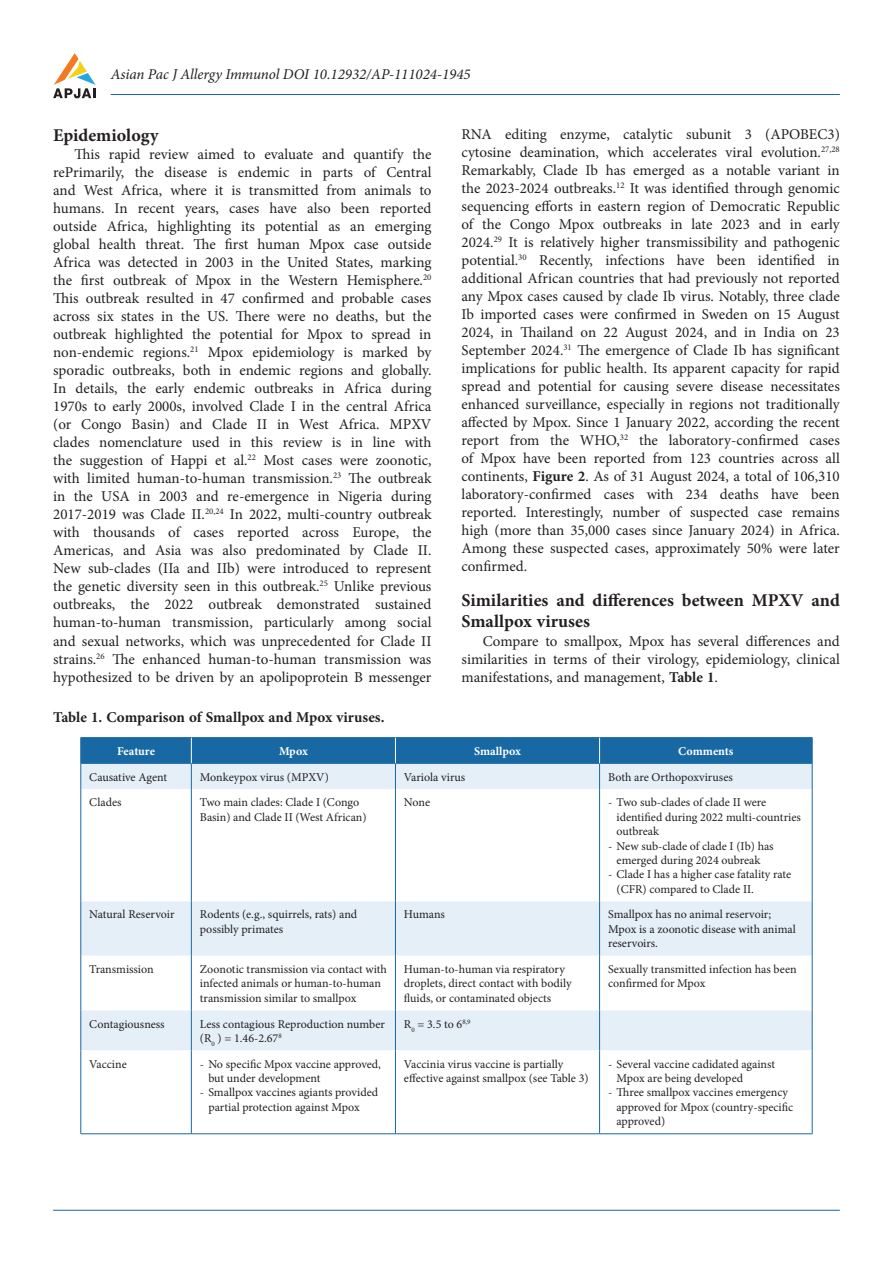
<style>
.page{position:relative;width:893px;height:1263px;background:#fff}
.page>*{position:absolute;margin:0;border:0;box-sizing:border-box;transform-origin:0 0}
.t1{font:700 18px/21.6px "Minion Pro";color:#231f20}
.t2{font:15px/18px "Minion Pro";color:#231f20;text-align:justify}
.t3{font:italic 15px "Minion Pro";color:#231f20}
.t4{font:700 15px "Minion Pro";color:#231f20}
.t5{font:12px/14.4px "Minion Pro";color:#231f20}
.t6{font:700 12px "Minion Pro";letter-spacing:-.005em;color:#fff}
.s1{font-weight:700}
</style>
<div class="page">
<svg style="left:53px;top:53px;width:43px;height:45px"></svg>
<hr style="left:53px;top:1210px;width:787px;height:1px;background:#1868a4">
<hr style="left:111px;top:94px;width:729px;height:1px;background:#1868a4">
<svg style="left:82px;top:789px;width:730px;height:344px"></svg>
<hr style="left:81px;top:737px;width:110px;height:1px;background:#1868a4">
<hr style="left:191px;top:737px;width:204px;height:1px;background:#1868a4">
<hr style="left:395px;top:737px;width:205px;height:1px;background:#1868a4">
<hr style="left:600px;top:737px;width:212px;height:1px;background:#1868a4">
<hr style="left:81px;top:789px;width:1px;height:112px;background:#1868a4">
<hr style="left:191px;top:789px;width:1px;height:112px;background:#1868a4">
<hr style="left:395px;top:789px;width:1px;height:112px;background:#1868a4">
<hr style="left:599px;top:789px;width:1px;height:112px;background:#1868a4">
<hr style="left:812px;top:789px;width:1px;height:112px;background:#1868a4">
<hr style="left:81px;top:901px;width:1px;height:55px;background:#1868a4">
<hr style="left:191px;top:901px;width:1px;height:55px;background:#1868a4">
<hr style="left:395px;top:901px;width:1px;height:55px;background:#1868a4">
<hr style="left:599px;top:901px;width:1px;height:55px;background:#1868a4">
<hr style="left:812px;top:901px;width:1px;height:55px;background:#1868a4">
<hr style="left:81px;top:956px;width:1px;height:54px;background:#1868a4">
<hr style="left:191px;top:956px;width:1px;height:54px;background:#1868a4">
<hr style="left:395px;top:956px;width:1px;height:54px;background:#1868a4">
<hr style="left:599px;top:956px;width:1px;height:54px;background:#1868a4">
<hr style="left:812px;top:956px;width:1px;height:54px;background:#1868a4">
<hr style="left:81px;top:1010px;width:1px;height:40px;background:#1868a4">
<hr style="left:191px;top:1010px;width:1px;height:40px;background:#1868a4">
<hr style="left:395px;top:1010px;width:1px;height:40px;background:#1868a4">
<hr style="left:599px;top:1010px;width:1px;height:40px;background:#1868a4">
<hr style="left:812px;top:1010px;width:1px;height:40px;background:#1868a4">
<hr style="left:81px;top:1050px;width:1px;height:83px;background:#1868a4">
<hr style="left:191px;top:1050px;width:1px;height:83px;background:#1868a4">
<hr style="left:395px;top:1050px;width:1px;height:83px;background:#1868a4">
<hr style="left:599px;top:1050px;width:1px;height:83px;background:#1868a4">
<hr style="left:812px;top:1050px;width:1px;height:83px;background:#1868a4">
<hr style="left:81px;top:1133px;width:110px;height:1px;background:#1868a4">
<hr style="left:191px;top:1133px;width:204px;height:1px;background:#1868a4">
<hr style="left:395px;top:1133px;width:205px;height:1px;background:#1868a4">
<hr style="left:600px;top:1133px;width:212px;height:1px;background:#1868a4">
<svg style="left:81px;top:738px;width:732px;height:51px;background:#7caacd"></svg>
<p class="t3" style="left:111px;top:64px;width:361px">Asian Pac J Allergy Immunol DOI 10.12932/AP-111024-1945</p>
<p class="t1" style="left:53px;top:125px;width:107px">Epidemiology</p>
<p class="t2" style="left:53px;top:146px;width:380px;text-indent:21px">This rapid review aimed to evaluate and quantify the rePrimarily, the disease is endemic in parts of Central and West Africa, where it is transmitted from animals to humans. In recent years, cases have also been reported outside Africa, highlighting its potential as an emerging global health threat. The first human Mpox case outside Africa was detected in 2003 in the United States, marking the first outbreak of Mpox in the Western Hemisphere.<sup>20<br></sup>This outbreak resulted in 47 confirmed and probable cases across six states in the US. There were no deaths, but the outbreak highlighted the potential for Mpox to spread in non-endemic regions.<sup>21</sup> Mpox epidemiology is marked by sporadic outbreaks, both in endemic regions and globally.<br>In details, the early endemic outbreaks in Africa during 1970s to early 2000s, involved Clade I in the central Africa (or Congo Basin) and Clade II in West Africa. MPXV clades nomenclature used in this review is in line with the suggestion of Happi et al.<sup>22</sup> Most cases were zoonotic, with limited human-to-human transmission.<sup>23</sup> The outbreak in the USA in 2003 and re-emergence in Nigeria during 2017-2019 was Clade II.<sup>20,24</sup> In 2022, multi-country outbreak with thousands of cases reported across Europe, the Americas, and Asia was also predominated by Clade II.<br>New sub-clades (IIa and IIb) were introduced to represent the genetic diversity seen in this outbreak.<sup>25</sup> Unlike previous outbreaks, the 2022 outbreak demonstrated sustained human-to-human transmission, particularly among social and sexual networks, which was unprecedented for Clade II strains.<sup>26</sup> The enhanced human-to-human transmission was hypothesized to be driven by an apolipoprotein B messenger</p>
<p class="t4" style="left:53px;top:707px;width:333px">Table 1. Comparison of Smallpox and Mpox viruses.</p>
<p class="t2" style="left:461px;top:126px;width:380px">RNA editing enzyme, catalytic subunit 3 (APOBEC3) cytosine deamination, which accelerates viral evolution.<sup>27,28<br></sup>Remarkably, Clade Ib has emerged as a notable variant in the 2023-2024 outbreaks.<sup>12</sup> It was identified through genomic sequencing efforts in eastern region of Democratic Republic of the Congo Mpox outbreaks in late 2023 and in early 2024.<sup>29</sup> It is relatively higher transmissibility and pathogenic potential.<sup>30</sup> Recently, infections have been identified in additional African countries that had previously not reported any Mpox cases caused by clade Ib virus. Notably, three clade Ib imported cases were confirmed in Sweden on 15 August 2024, in Thailand on 22 August 2024, and in India on 23<br>September 2024.<sup>31</sup> The emergence of Clade Ib has significant implications for public health. Its apparent capacity for rapid spread and potential for causing severe disease necessitates enhanced surveillance, especially in regions not traditionally affected by Mpox. Since 1 January 2022, according the recent report from the WHO,<sup>32</sup> the laboratory-confirmed cases of Mpox have been reported from 123 countries across all continents, <span class="s1">Figure 2</span>. As of 31 August 2024, a total of 106,310 laboratory-confirmed cases with 234 deaths have been reported. Interestingly, number of suspected case remains high (more than 35,000 cases since January 2024) in Africa.<br>Among these suspected cases, approximately 50% were later confirmed.</p>
<p class="t1" style="left:461px;top:589px;width:380px">Similarities and differences between MPXV and<br>Smallpox viruses</p>
<p class="t2" style="left:461px;top:632px;width:380px;text-indent:21px">Compare to smallpox, Mpox has several differences and similarities in terms of their virology, epidemiology, clinical manifestations, and management, <span class="s1">Table 1</span>.</p>
<p class="t6" style="left:117px;top:742px;width:39px">Feature</p>
<p class="t6" style="left:279px;top:742px;width:30px">Mpox</p>
<p class="t6" style="left:474px;top:742px;width:48px">Smallpox</p>
<p class="t6" style="left:678px;top:742px;width:57px">Comments</p>
<p class="t5" style="left:89px;top:770px;width:79px">Causative Agent</p>
<p class="t5" style="left:200px;top:770px;width:130px">Monkeypox virus (MPXV)</p>
<p class="t5" style="left:404px;top:770px;width:63px">Variola virus</p>
<p class="t5" style="left:608px;top:770px;width:126px">Both are Orthopoxviruses</p>
<p class="t5" style="left:89px;top:795px;width:34px">Clades</p>
<p class="t5" style="left:200px;top:795px;width:168px">Two main clades: Clade I (Congo<br>Basin) and Clade II (West African)</p>
<p class="t5" style="left:404px;top:795px;width:28px">None</p>
<p class="t5" style="left:617px;top:795px;width:186px;text-indent:-9px">- Two sub-clades of clade II were identified during 2022 multi-countries outbreak</p>
<p class="t5" style="left:608px;top:838px;width:167px;text-align:center">- New sub-clade of clade I (Ib) has emerged during 2024 oubreak</p>
<p class="t5" style="left:617px;top:867px;width:176px;text-indent:-9px">- Clade I has a higher case fatality rate (CFR) compared to Clade II.</p>
<p class="t5" style="left:89px;top:907px;width:87px">Natural Reservoir</p>
<p class="t5" style="left:200px;top:907px;width:159px">Rodents (e.g., squirrels, rats) and possibly primates</p>
<p class="t5" style="left:404px;top:907px;width:42px">Humans</p>
<p class="t5" style="left:608px;top:907px;width:189px">Smallpox has no animal reservoir;<br>Mpox is a zoonotic disease with animal reservoirs.</p>
<p class="t5" style="left:89px;top:962px;width:66px">Transmission</p>
<p class="t5" style="left:200px;top:962px;width:189px">Zoonotic transmission via contact with infected animals or human-to-human transmission similar to smallpox</p>
<p class="t5" style="left:404px;top:962px;width:169px">Human-to-human via respiratory droplets, direct contact with bodily fluids, or contaminated objects</p>
<p class="t5" style="left:608px;top:962px;width:190px">Sexually transmitted infection has been confirmed for Mpox</p>
<p class="t5" style="left:89px;top:1016px;width:77px">Contagiousness</p>
<p class="t5" style="left:200px;top:1016px;width:187px">Less contagious Reproduction number (R<sub>0</sub> ) = 1.46-2.67<sup>8</sup></p>
<p class="t5" style="left:404px;top:1016px;width:68px">R<sub>0</sub> = 3.5 to 6<sup>8,9</sup></p>
<p class="t5" style="left:89px;top:1057px;width:39px">Vaccine</p>
<p class="t5" style="left:208px;top:1057px;width:174px;text-indent:-9px">- No specific Mpox vaccine approved, but under development</p>
<p class="t5" style="left:208px;top:1085px;width:171px;text-indent:-9px">- Smallpox vaccines agiants provided partial protection against Mpox</p>
<p class="t5" style="left:404px;top:1057px;width:186px">Vaccinia virus vaccine is partially effective against smallpox (see Table 3)</p>
<p class="t5" style="left:617px;top:1057px;width:160px;text-indent:-9px">- Several vaccine cadidated against<br>Mpox are being developed</p>
<p class="t5" style="left:617px;top:1085px;width:178px;text-indent:-9px">- Three smallpox vaccines emergency approved for Mpox (country-specific approved)</p>
</div>
